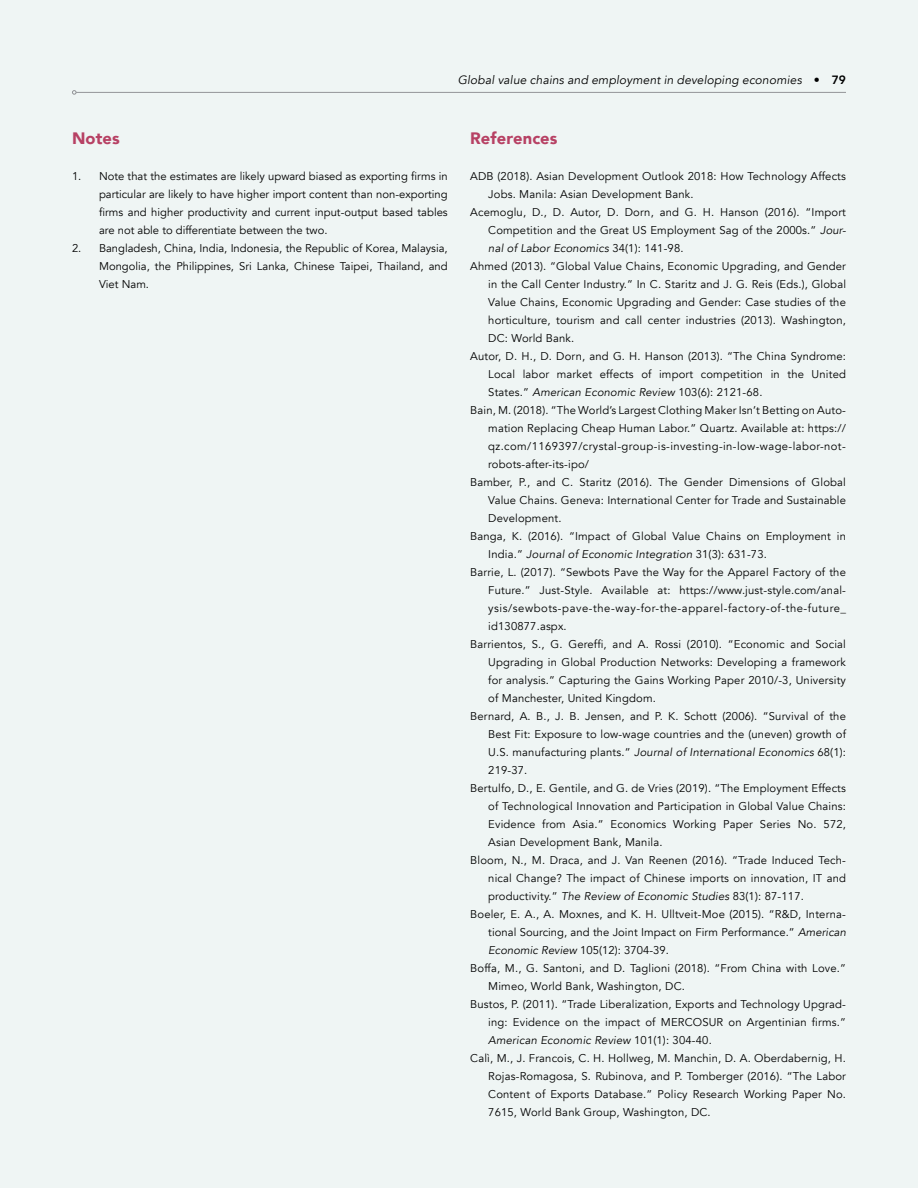
<style>
.page{position:relative;width:918px;height:1188px;background:#eff5f4}
.page>*{position:absolute;margin:0;border:0;box-sizing:border-box;transform-origin:0 0}
.t1{font:900 16.5px "Avenir";letter-spacing:.005em;color:#b74164}
.t2{font:italic 12px "Avenir";letter-spacing:.015em;color:#000}
.t3{font:11.25px/18px "Avenir";letter-spacing:.015em;color:#000;text-align:justify}
.t4{font:italic 11.25px "Avenir";letter-spacing:.015em;color:#000}
.t5{font:11.25px "Avenir";letter-spacing:.035em;color:#000}
.t6{font:11.25px "Avenir";letter-spacing:.05em;color:#000}
.s1{font-weight:800;font-style:normal}
.s2{font-style:italic}
.s3{font-style:normal}
</style>
<div class="page">
<hr style="left:76px;top:92px;width:770px;height:1px;background:#939598">
<svg style="left:72px;top:90px;width:5px;height:5px"></svg>
<p class="t2" style="left:458px;top:73px;width:390px">Global value chains and employment in developing economies <span class="s1">• 79</span></p>
<h1 class="t1" style="left:72px;top:124px;width:49px">Notes</h1>
<p class="t3" style="left:99px;top:167px;width:350px;text-indent:-27px">1. Note that the estimates are likely upward biased as exporting firms in particular are likely to have higher import content than non-exporting firms and higher productivity and current input-output based tables are not able to differentiate between the two.</p>
<p class="t3" style="left:99px;top:239px;width:350px;text-indent:-27px">2. Bangladesh, China, India, Indonesia, the Republic of Korea, Malaysia, Mongolia, the Philippines, Sri Lanka, Chinese Taipei, Thailand, and Viet Nam.</p>
<h1 class="t1" style="left:470px;top:124px;width:89px">References</h1>
<p class="t3" style="left:470px;top:167px;width:377px">ADB (2018). Asian Development Outlook 2018: How Technology Affects</p>
<p class="t3" style="left:488px;top:185px;width:207px">Jobs. Manila: Asian Development Bank.</p>
<p class="t3" style="left:470px;top:203px;width:377px">Acemoglu, D., D. Autor, D. Dorn, and G. H. Hanson (2016). “Import</p>
<p class="t3" style="left:488px;top:221px;width:359px">Competition and the Great US Employment Sag of the 2000s.” <span class="s2">Jour-</span></p>
<p class="t4" style="left:488px;top:241px;width:197px">nal of Labor Economics <span class="s3">34(1): 141-98.</span></p>
<p class="t3" style="left:470px;top:257px;width:377px">Ahmed (2013). “Global Value Chains, Economic Upgrading, and Gender</p>
<p class="t3" style="left:488px;top:275px;width:359px">in the Call Center Industry.” In C. Staritz and J. G. Reis (Eds.), Global</p>
<p class="t3" style="left:488px;top:293px;width:359px">Value Chains, Economic Upgrading and Gender: Case studies of the</p>
<p class="t3" style="left:488px;top:311px;width:359px">horticulture, tourism and call center industries (2013). Washington,</p>
<p class="t3" style="left:488px;top:329px;width:88px">DC: World Bank.</p>
<p class="t3" style="left:470px;top:347px;width:377px">Autor, D. H., D. Dorn, and G. H. Hanson (2013). “The China Syndrome:</p>
<p class="t3" style="left:488px;top:365px;width:359px">Local labor market effects of import competition in the United</p>
<p class="t3" style="left:488px;top:383px;width:276px">States.” <span class="s2">American Economic Review</span> 103(6): 2121-68.</p>
<p class="t3" style="left:470px;top:401px;width:377px">Bain, M. (2018). “The World’s Largest Clothing Maker Isn’t Betting on Auto-</p>
<p class="t3" style="left:488px;top:419px;width:359px">mation Replacing Cheap Human Labor.” Quartz. Available at: https://</p>
<p class="t5" style="left:488px;top:439px;width:359px">qz.com/1169397/crystal-group-is-investing-in-low-wage-labor-not-</p>
<p class="t3" style="left:488px;top:455px;width:102px">robots-after-its-ipo/</p>
<p class="t3" style="left:470px;top:473px;width:377px">Bamber, P., and C. Staritz (2016). The Gender Dimensions of Global</p>
<p class="t3" style="left:488px;top:491px;width:359px">Value Chains. Geneva: International Center for Trade and Sustainable</p>
<p class="t3" style="left:488px;top:509px;width:75px">Development.</p>
<p class="t3" style="left:470px;top:527px;width:377px">Banga, K. (2016). “Impact of Global Value Chains on Employment in</p>
<p class="t4" style="left:488px;top:547px;width:280px"><span class="s3">India.”</span> Journal of Economic Integration <span class="s3">31(3): 631-73.</span></p>
<p class="t3" style="left:470px;top:563px;width:377px">Barrie, L. (2017). “Sewbots Pave the Way for the Apparel Factory of the</p>
<p class="t3" style="left:488px;top:581px;width:359px">Future.” Just-Style. Available at: https://www.just-style.com/anal-</p>
<p class="t6" style="left:488px;top:601px;width:359px">ysis/sewbots-pave-the-way-for-the-apparel-factory-of-the-future_</p>
<p class="t3" style="left:488px;top:617px;width:80px">id130877.aspx.</p>
<p class="t3" style="left:470px;top:635px;width:377px">Barrientos, S., G. Gereffi, and A. Rossi (2010). “Economic and Social</p>
<p class="t3" style="left:488px;top:653px;width:359px">Upgrading in Global Production Networks: Developing a framework</p>
<p class="t3" style="left:488px;top:671px;width:359px">for analysis.” Capturing the Gains Working Paper 2010/-3, University</p>
<p class="t3" style="left:488px;top:689px;width:169px">of Manchester, United Kingdom.</p>
<p class="t3" style="left:470px;top:707px;width:377px">Bernard, A. B., J. B. Jensen, and P. K. Schott (2006). “Survival of the</p>
<p class="t3" style="left:488px;top:725px;width:359px">Best Fit: Exposure to low-wage countries and the (uneven) growth of</p>
<p class="t3" style="left:488px;top:743px;width:359px">U.S. manufacturing plants.” <span class="s2">Journal of International Economics</span> 68(1):</p>
<p class="t3" style="left:488px;top:761px;width:41px">219-37.</p>
<p class="t3" style="left:470px;top:779px;width:377px">Bertulfo, D., E. Gentile, and G. de Vries (2019). “The Employment Effects</p>
<p class="t3" style="left:488px;top:797px;width:359px">of Technological Innovation and Participation in Global Value Chains:</p>
<p class="t3" style="left:488px;top:815px;width:359px">Evidence from Asia.” Economics Working Paper Series No. 572,</p>
<p class="t3" style="left:488px;top:833px;width:176px">Asian Development Bank, Manila.</p>
<p class="t3" style="left:470px;top:851px;width:377px">Bloom, N., M. Draca, and J. Van Reenen (2016). “Trade Induced Tech-</p>
<p class="t3" style="left:488px;top:869px;width:359px">nical Change? The impact of Chinese imports on innovation, IT and</p>
<p class="t3" style="left:488px;top:887px;width:317px">productivity.” <span class="s2">The Review of Economic Studies</span> 83(1): 87-117.</p>
<p class="t3" style="left:470px;top:905px;width:377px">Boeler, E. A., A. Moxnes, and K. H. Ulltveit-Moe (2015). “R&amp;D, Interna-</p>
<p class="t3" style="left:488px;top:923px;width:359px">tional Sourcing, and the Joint Impact on Firm Performance.” <span class="s2">American</span></p>
<p class="t3" style="left:488px;top:941px;width:182px"><span class="s2">Economic Review</span> 105(12): 3704-39.</p>
<p class="t3" style="left:470px;top:959px;width:377px">Boffa, M., G. Santoni, and D. Taglioni (2018). “From China with Love.”</p>
<p class="t3" style="left:488px;top:977px;width:198px">Mimeo, World Bank, Washington, DC.</p>
<p class="t3" style="left:470px;top:995px;width:377px">Bustos, P. (2011). “Trade Liberalization, Exports and Technology Upgrad-</p>
<p class="t3" style="left:488px;top:1013px;width:359px">ing: Evidence on the impact of MERCOSUR on Argentinian firms.”</p>
<p class="t4" style="left:488px;top:1033px;width:225px">American Economic Review <span class="s3">101(1): 304-40.</span></p>
<p class="t3" style="left:470px;top:1049px;width:377px">Calì, M., J. Francois, C. H. Hollweg, M. Manchin, D. A. Oberdabernig, H.</p>
<p class="t3" style="left:488px;top:1067px;width:359px">Rojas-Romagosa, S. Rubinova, and P. Tomberger (2016). “The Labor</p>
<p class="t3" style="left:488px;top:1085px;width:359px">Content of Exports Database.” Policy Research Working Paper No.</p>
<p class="t3" style="left:488px;top:1103px;width:224px">7615, World Bank Group, Washington, DC.</p>
</div>
